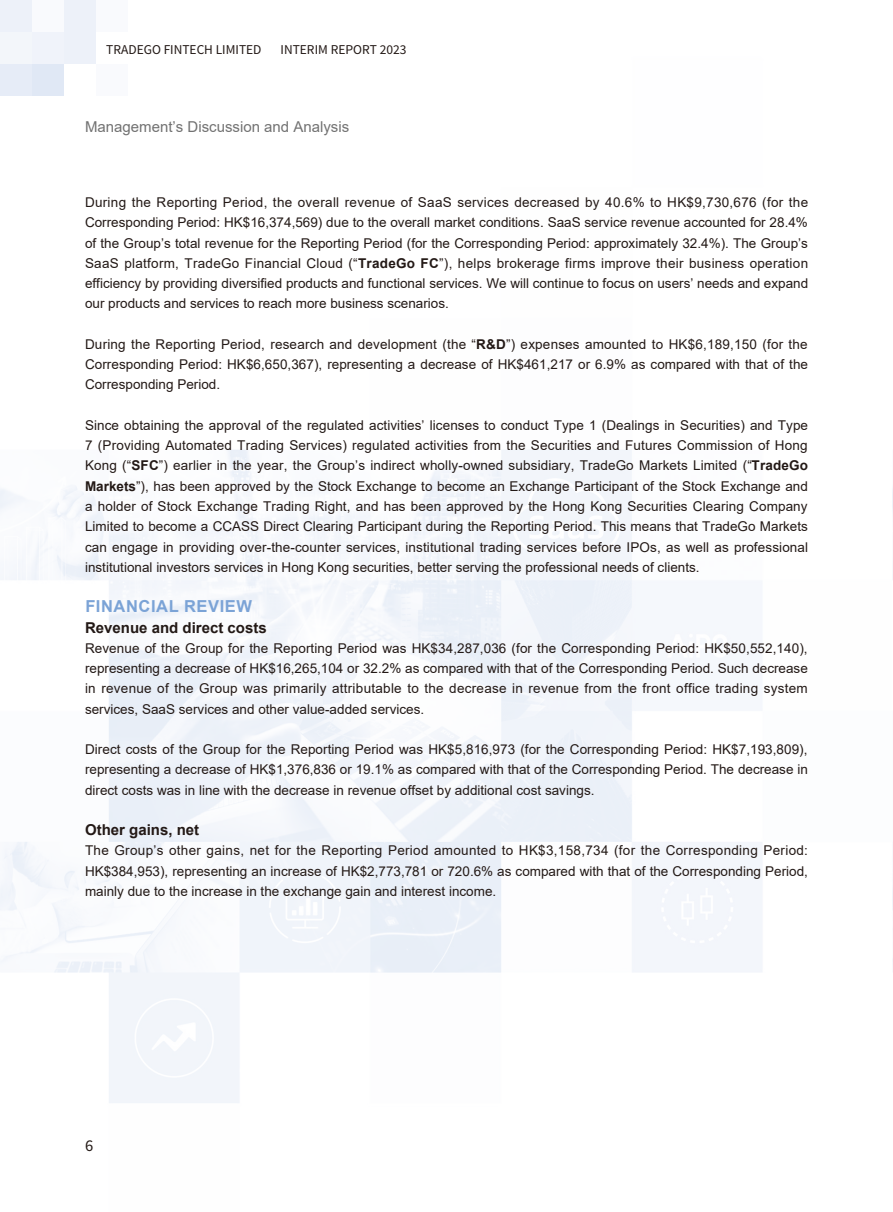
<style>
.page{position:relative;width:893px;height:1212px;background:#fff}
.page>*{position:absolute;margin:0;border:0;box-sizing:border-box;transform-origin:0 0}
.t1{font:700 16.5px "Arial";letter-spacing:.035em;color:#7ba3d6}
.t2{font:16.5px "Source Sans Pro";color:#231916}
.t3{font:700 15px "Arial";color:#231916}
.t4{font:15px "Arial";color:#727272}
.t5{font:13.5px/20.2px "Arial";color:#231916;text-align:justify}
.t6{font:13.5px "Source Sans Pro";color:#231916}
.s1{font-weight:700}
</style>
<div class="page">
<p class="t6" style="left:106px;top:41px;width:157px">TRADEGO FINTECH LIMITED</p>
<p class="t6" style="left:281px;top:41px;width:128px">INTERIM REPORT 2023</p>
<p class="t4" style="left:85px;top:116px;width:266px">Management’s Discussion and Analysis</p>
<p class="t5" style="left:85px;top:192px;width:725px">During the Reporting Period, the overall revenue of SaaS services decreased by 40.6% to HK$9,730,676 (for the Corresponding Period: HK$16,374,569) due to the overall market conditions. SaaS service revenue accounted for 28.4% of the Group’s total revenue for the Reporting Period (for the Corresponding Period: approximately 32.4%). The Group’s SaaS platform, TradeGo Financial Cloud (“<span class="s1">TradeGo FC</span>”), helps brokerage firms improve their business operation efficiency by providing diversified products and functional services. We will continue to focus on users’ needs and expand our products and services to reach more business scenarios.</p>
<p class="t5" style="left:85px;top:334px;width:724px">During the Reporting Period, research and development (the “<span class="s1">R&amp;D</span>”) expenses amounted to HK$6,189,150 (for the Corresponding Period: HK$6,650,367), representing a decrease of HK$461,217 or 6.9% as compared with that of the Corresponding Period.</p>
<p class="t5" style="left:85px;top:415px;width:725px">Since obtaining the approval of the regulated activities’ licenses to conduct Type 1 (Dealings in Securities) and Type 7 (Providing Automated Trading Services) regulated activities from the Securities and Futures Commission of Hong Kong (“<span class="s1">SFC</span>”) earlier in the year, the Group’s indirect wholly-owned subsidiary, TradeGo Markets Limited (“<span class="s1">TradeGo Markets</span>”), has been approved by the Stock Exchange to become an Exchange Participant of the Stock Exchange and a holder of Stock Exchange Trading Right, and has been approved by the Hong Kong Securities Clearing Company Limited to become a CCASS Direct Clearing Participant during the Reporting Period. This means that TradeGo Markets can engage in providing over-the-counter services, institutional trading services before IPOs, as well as professional institutional investors services in Hong Kong securities, better serving the professional needs of clients.</p>
<p class="t1" style="left:85px;top:595px;width:168px">FINANCIAL REVIEW</p>
<p class="t3" style="left:85px;top:617px;width:183px">Revenue and direct costs</p>
<p class="t5" style="left:85px;top:638px;width:724px">Revenue of the Group for the Reporting Period was HK$34,287,036 (for the Corresponding Period: HK$50,552,140), representing a decrease of HK$16,265,104 or 32.2% as compared with that of the Corresponding Period. Such decrease in revenue of the Group was primarily attributable to the decrease in revenue from the front office trading system services, SaaS services and other value-added services.</p>
<p class="t5" style="left:85px;top:739px;width:724px">Direct costs of the Group for the Reporting Period was HK$5,816,973 (for the Corresponding Period: HK$7,193,809), representing a decrease of HK$1,376,836 or 19.1% as compared with that of the Corresponding Period. The decrease in direct costs was in line with the decrease in revenue offset by additional cost savings.</p>
<p class="t3" style="left:85px;top:819px;width:116px">Other gains, net</p>
<p class="t5" style="left:85px;top:840px;width:724px">The Group’s other gains, net for the Reporting Period amounted to HK$3,158,734 (for the Corresponding Period:<br>HK$384,953), representing an increase of HK$2,773,781 or 720.6% as compared with that of the Corresponding Period, mainly due to the increase in the exchange gain and interest income.</p>
<p class="t2" style="left:85px;top:1135px;width:10px">6</p>
</div>
